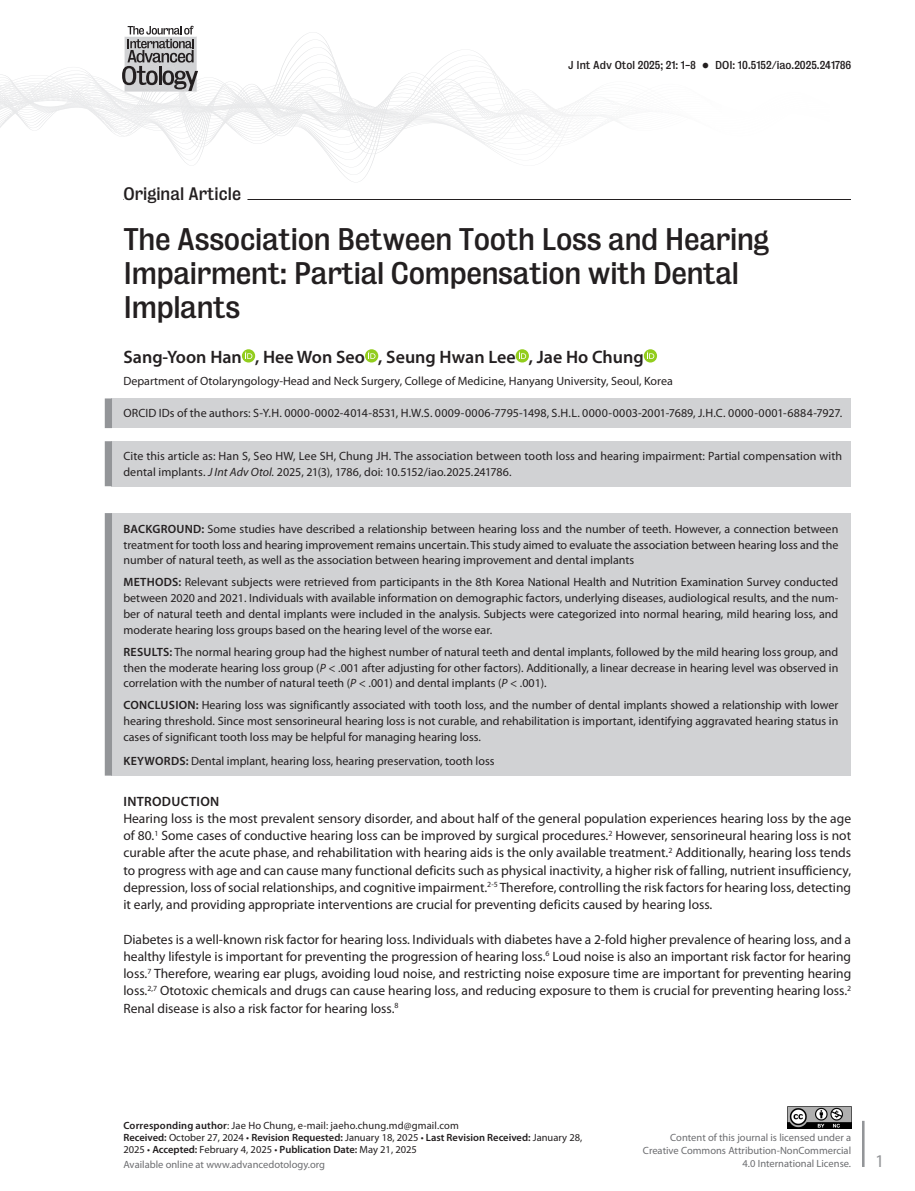
<style>
.page{position:relative;width:915px;height:1191px;background:#fff}
.page>*{position:absolute;margin:0;border:0;box-sizing:border-box;transform-origin:0 0}
.t1{font:28.5px/34.2px "Bureau Grotesque Five Three";letter-spacing:-.015em;color:#231f20}
.t2{font:600 18px "Myriad Pro";color:#231f20}
.t3{font:18px "Myriad Pro";color:#939598}
.t4{font:16.5px "Bureau Grotesque Five Three";color:#231f20}
.t5{font:13.5px/17.2px "Myriad Pro";color:#231f20;text-align:justify}
.t6{font:600 13.5px "Myriad Pro";letter-spacing:.02em;color:#231f20}
.t7{font:12px/15.8px "Myriad Pro";color:#231f20;text-align:justify}
.t8{font:10.5px/12.5px "Myriad Pro";letter-spacing:.01em;color:#231f20}
.t9{font:10.5px/12.8px "Myriad Pro";color:#6c6d70;text-align:right}
.t10{font:10.5px "Bureau Grotesque Five Three";color:#231f20}
.s1{font-style:italic}
.s2{font-weight:600}
</style>
<div class="page">
<svg style="left:0;top:25px;width:613px;height:140px"></svg>
<hr style="left:861px;top:1120px;width:3px;height:47px;background:#939598">
<hr style="left:123px;top:199px;width:727px;height:1px;background:#231f20">
<hr style="left:123px;top:199px;width:124px;height:1px;background:#fff">
<div style="left:112px;top:398px;width:738px;height:30px;background:#d1d2d4"></div>
<div style="left:105px;top:398px;width:7px;height:30px;background:#939598"></div>
<div style="left:112px;top:441px;width:738px;height:45px;background:#d1d2d4"></div>
<div style="left:105px;top:441px;width:7px;height:45px;background:#939598"></div>
<div style="left:112px;top:513px;width:738px;height:262px;background:#d1d2d4"></div>
<div style="left:105px;top:513px;width:7px;height:262px;background:#939598"></div>
<svg style="left:242px;top:349px;width:13px;height:13px"></svg>
<svg style="left:245px;top:352px;width:7px;height:7px"></svg>
<svg style="left:365px;top:349px;width:13px;height:13px"></svg>
<svg style="left:368px;top:352px;width:7px;height:7px"></svg>
<svg style="left:515px;top:349px;width:13px;height:13px"></svg>
<svg style="left:518px;top:352px;width:8px;height:7px"></svg>
<svg style="left:643px;top:349px;width:13px;height:13px"></svg>
<svg style="left:647px;top:352px;width:7px;height:7px"></svg>
<img style="left:787px;top:1106px;width:63px;height:22px">
<p class="t10" style="left:568px;top:59px;width:284px">J Int Adv Otol 2025; 21: 1-8 • DOI: 10.5152/iao.2025.241786</p>
<h3 class="t4" style="left:123px;top:184px;width:119px">Original Article</h3>
<h1 class="t1" style="left:123px;top:222px;width:647px">The Association Between Tooth Loss and Hearing<br>Impairment: Partial Compensation with Dental<br>Implants</h1>
<h2 class="t2" style="left:123px;top:345px;width:521px">Sang-Yoon Han , Hee Won Seo , Seung Hwan Lee , Jae Ho Chung</h2>
<p class="t7" style="left:123px;top:373px;width:550px">Department of Otolaryngology-Head and Neck Surgery, College of Medicine, Hanyang University, Seoul, Korea</p>
<p class="t7" style="left:123px;top:405px;width:720px">ORCID IDs of the authors: S-Y.H. 0000-0002-4014-8531, H.W.S. 0009-0006-7795-1498, S.H.L. 0000-0003-2001-7689, J.H.C. 0000-0001-6884-7927.</p>
<p class="t7" style="left:123px;top:448px;width:720px">Cite this article as: Han S, Seo HW, Lee SH, Chung JH. The association between tooth loss and hearing impairment: Partial compensation with dental implants. <span class="s1">J Int Adv Otol.</span> 2025, 21(3), 1786, doi: 10.5152/iao.2025.241786.</p>
<p class="t7" style="left:123px;top:520px;width:716px"><span class="s2">BACKGROUND:</span> Some studies have described a relationship between hearing loss and the number of teeth. However, a connection between treatment for tooth loss and hearing improvement remains uncertain. This study aimed to evaluate the association between hearing loss and the number of natural teeth, as well as the association between hearing improvement and dental implants</p>
<p class="t7" style="left:123px;top:574px;width:716px"><span class="s2">METHODS:</span> Relevant subjects were retrieved from participants in the 8th Korea National Health and Nutrition Examination Survey conducted between 2020 and 2021. Individuals with available information on demographic factors, underlying diseases, audiological results, and the num&shy;ber of natural teeth and dental implants were included in the analysis. Subjects were categorized into normal hearing, mild hearing loss, and moderate hearing loss groups based on the hearing level of the worse ear.</p>
<p class="t7" style="left:123px;top:643px;width:716px"><span class="s2">RESULTS:</span> The normal hearing group had the highest number of natural teeth and dental implants, followed by the mild hearing loss group, and then the moderate hearing loss group (<span class="s1">P</span> &lt; .001 after adjusting for other factors). Additionally, a linear decrease in hearing level was observed in correlation with the number of natural teeth (<span class="s1">P</span> &lt; .001) and dental implants (<span class="s1">P</span> &lt; .001).</p>
<p class="t7" style="left:123px;top:697px;width:716px"><span class="s2">CONCLUSION:</span> Hearing loss was significantly associated with tooth loss, and the number of dental implants showed a relationship with lower hearing threshold. Since most sensorineural hearing loss is not curable, and rehabilitation is important, identifying aggravated hearing status in cases of significant tooth loss may be helpful for managing hearing loss.</p>
<p class="t7" style="left:123px;top:752px;width:372px"><span class="s2">KEYWORDS:</span> Dental implant, hearing loss, hearing preservation, tooth loss</p>
<p class="t6" style="left:123px;top:792px;width:97px">INTRODUCTION</p>
<p class="t5" style="left:123px;top:809px;width:729px">Hearing loss is the most prevalent sensory disorder, and about half of the general population experiences hearing loss by the age of 80.<sup>1</sup> Some cases of conductive hearing loss can be improved by surgical procedures.<sup>2</sup> However, sensorineural hearing loss is not curable after the acute phase, and rehabilitation with hearing aids is the only available treatment.<sup>2</sup> Additionally, hearing loss tends to progress with age and can cause many functional deficits such as physical inactivity, a higher risk of falling, nutrient insufficiency, depression, loss of social relationships, and cognitive impairment.<sup>2-5</sup> Therefore, controlling the risk factors for hearing loss, detecting it early, and providing appropriate interventions are crucial for preventing deficits caused by hearing loss.</p>
<p class="t5" style="left:123px;top:930px;width:729px">Diabetes is a well-known risk factor for hearing loss. Individuals with diabetes have a 2-fold higher prevalence of hearing loss, and a healthy lifestyle is important for preventing the progression of hearing loss.<sup>6</sup> Loud noise is also an important risk factor for hearing loss.<sup>7</sup> Therefore, wearing ear plugs, avoiding loud noise, and restricting noise exposure time are important for preventing hearing loss.<sup>2,7</sup> Ototoxic chemicals and drugs can cause hearing loss, and reducing exposure to them is crucial for preventing hearing loss.<sup>2<br></sup>Renal disease is also a risk factor for hearing loss.<sup>8</sup></p>
<p class="t8" style="left:123px;top:1118px;width:460px"><span class="s2">Corresponding author</span>: Jae Ho Chung, e-mail: jaeho.chung.md@gmail.com<br><span class="s2">Received:</span> October 27, 2024 • <span class="s2">Revision Requested:</span> January 18, 2025 • <span class="s2">Last Revision Received:</span> January 28,<br>2025 • <span class="s2">Accepted:</span> February 4, 2025 • <span class="s2">Publication Date:</span> May 21, 2025</p>
<p class="t9" style="left:123px;top:1158px;width:203px">Available online at www.advancedotology.org</p>
<p class="t9" style="left:642px;top:1131px;width:210px">Content of this journal is licensed under a<br>Creative Commons Attribution-NonCommercial<br>4.0 International License.</p>
<h2 class="t3" style="left:874px;top:1149px;width:11px">1</h2>
</div>
